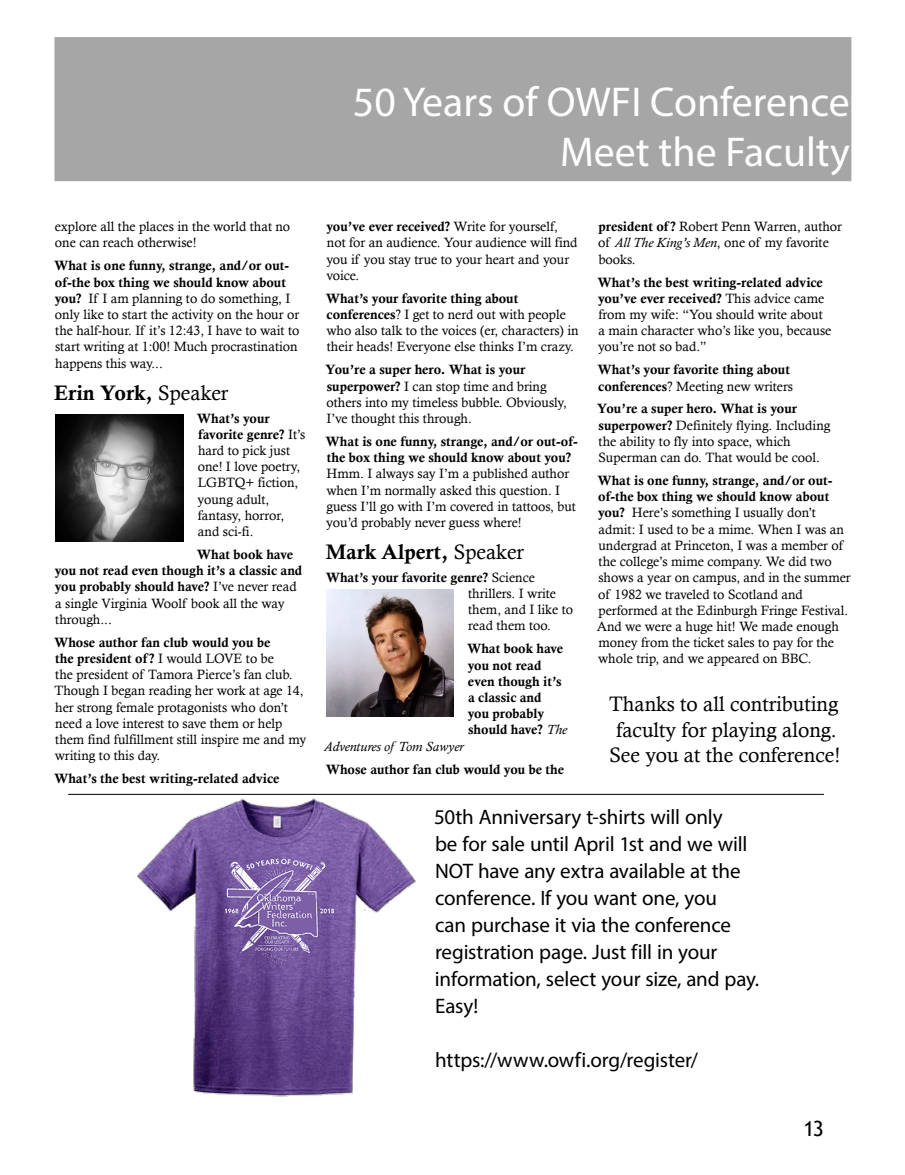
<style>
.page{position:relative;width:905px;height:1175px;background:#fff}
.page>*{position:absolute;margin:0;border:0;box-sizing:border-box;transform-origin:0 0}
.t1{font:41.85px/50.2px "Myriad Pro";color:#fff;text-align:right}
.t2{font:21px/27px "Myriad Pro";letter-spacing:-.01em;color:#000}
.t3{font:21px "Calis MT Bol";color:#000}
.t4{font:21px "Trebuchet MS";color:#000}
.t5{font:20.85px/25px "Calisto";color:#000;text-align:center}
.t6{font:13.5px/16.2px "Calisto";color:#000}
.t7{font:13.5px/16.2px "Calis MT Bol";color:#000}
.t8{font:italic 13.5px "Calisto";color:#000}
.s1{font-family:"Calis MT Bol"}
.s2{font-family:"Calisto";font-size:20.85px}
.s3{font-family:"Calisto"}
.s4{font-family:"Calisto";font-style:italic}
.s5{font-style:italic}
</style>
<div class="page">
<div style="left:55px;top:38px;width:795px;height:142px;background:#a6a6a6"></div>
<img style="left:56px;top:414px;width:128px;height:128px">
<img style="left:326px;top:589px;width:128px;height:127px">
<img style="left:137px;top:798px;width:279px;height:299px">
<hr style="left:68px;top:794px;width:755px;height:1px;background:#000">
<h1 class="t1" style="left:353px;top:76px;width:498px">50 Years of OWFI Conference<br>Meet the Faculty</h1>
<p class="t6" style="left:55px;top:218px;width:237px">explore all the places in the world that no one can reach otherwise!</p>
<p class="t7" style="left:54px;top:257px;width:237px">What is one funny, strange, and/or out&shy;of-the box thing we should know about</p>
<p class="t6" style="left:55px;top:290px;width:246px"><span class="s1">you?</span> If I am planning to do something, I only like to start the activity on the hour or the half-hour. If it’s 12:43, I have to wait to start writing at 1:00! Much procrastination happens this way...</p>
<h2 class="t3" style="left:54px;top:380px;width:176px">Erin York, <span class="s2">Speaker</span></h2>
<p class="t7" style="left:197px;top:410px;width:110px">What’s your favorite genre? <span class="s3">It’s</span></p>
<p class="t6" style="left:197px;top:442px;width:104px">hard to pick just one! I love poetry,<br>LGBTQ+ fiction, young adult, fantasy, horror, and sci-fi.</p>
<p class="t7" style="left:55px;top:546px;width:249px;text-indent:142px">What book have you not read even though it’s a classic and you probably should have? <span class="s3">I’ve never read</span></p>
<p class="t6" style="left:55px;top:594px;width:231px">a single Virginia Woolf book all the way through...</p>
<p class="t7" style="left:54px;top:634px;width:221px">Whose author fan club would you be the president of ? <span class="s3">I would LOVE to be</span></p>
<p class="t6" style="left:54px;top:666px;width:253px">the president of Tamora Pierce’s fan club.<br>Though I began reading her work at age 14, her strong female protagonists who don’t need a love interest to save them or help them find fulfillment still inspire me and my writing to this day.</p>
<p class="t7" style="left:54px;top:770px;width:227px">What’s the best writing-related advice</p>
<p class="t7" style="left:326px;top:218px;width:233px">you’ve ever received? <span class="s3">Write for yourself,</span></p>
<p class="t6" style="left:326px;top:234px;width:253px">not for an audience. Your audience will find you if you stay true to your heart and your voice.</p>
<p class="t7" style="left:325px;top:290px;width:194px">What’s your favorite thing about</p>
<p class="t6" style="left:326px;top:306px;width:254px"><span class="s1">conferences</span>? I get to nerd out with people who also talk to the voices (er, characters) in their heads! Everyone else thinks I’m crazy.</p>
<p class="t7" style="left:325px;top:361px;width:201px">You’re a super hero. What is your</p>
<p class="t6" style="left:326px;top:378px;width:242px"><span class="s1">superpower?</span> I can stop time and bring others into my timeless bubble. Obviously,<br>I’ve thought this through.</p>
<p class="t7" style="left:325px;top:433px;width:254px">What is one funny, strange, and/or out-of&shy;the box thing we should know about you?</p>
<p class="t6" style="left:326px;top:465px;width:251px">Hmm. I always say I’m a published author when I’m normally asked this question. I guess I’ll go with I’m covered in tattoos, but you’d probably never guess where!</p>
<h2 class="t3" style="left:326px;top:540px;width:200px">Mark Alpert, <span class="s2">Speaker</span></h2>
<p class="t7" style="left:326px;top:569px;width:211px">What’s your favorite genre? <span class="s3">Science</span></p>
<p class="t6" style="left:468px;top:585px;width:106px">thrillers. I write them, and I like to read them too.</p>
<p class="t7" style="left:467px;top:640px;width:102px">What book have you not read even though it’s a classic and<br>you probably should have? <span class="s4">The</span></p>
<p class="t8" style="left:324px;top:738px;width:141px">Adventures of Tom Sawyer</p>
<p class="t7" style="left:326px;top:761px;width:240px">Whose author fan club would you be the</p>
<p class="t6" style="left:598px;top:218px;width:245px"><span class="s1">president of ?</span> Robert Penn Warren, author of <span class="s5">All The King’s Men</span>, one of my favorite books.</p>
<p class="t7" style="left:597px;top:274px;width:228px">What’s the best writing-related advice you’ve ever received? <span class="s3">This advice came</span></p>
<p class="t6" style="left:598px;top:306px;width:235px">from my wife: “You should write about a main character who’s like you, because you’re not so bad.”</p>
<p class="t7" style="left:597px;top:361px;width:194px">What’s your favorite thing about</p>
<p class="t6" style="left:598px;top:378px;width:196px"><span class="s1">conferences</span>? Meeting new writers</p>
<p class="t7" style="left:597px;top:401px;width:201px">You’re a super hero. What is your</p>
<p class="t6" style="left:598px;top:417px;width:233px"><span class="s1">superpower?</span> Definitely flying. Including the ability to fly into space, which<br>Superman can do. That would be cool.</p>
<p class="t7" style="left:597px;top:472px;width:237px">What is one funny, strange, and/or out&shy;of-the box thing we should know about</p>
<p class="t6" style="left:596px;top:504px;width:255px"><span class="s1">you?</span> Here’s something I usually don’t admit: I used to be a mime. When I was an undergrad at Princeton, I was a member of the college’s mime company. We did two shows a year on campus, and in the summer of 1982 we traveled to Scotland and performed at the Edinburgh Fringe Festival.<br>And we were a huge hit! We made enough money from the ticket sales to pay for the whole trip, and we appeared on BBC.</p>
<h3 class="t5" style="left:609px;top:691px;width:233px">Thanks to all contributing faculty for playing along.<br>See you at the conference!</h3>
<p class="t2" style="left:434px;top:803px;width:326px">50th Anniversary t-shirts will only<br>be for sale until April 1st and we will<br>NOT have any extra available at the conference. If you want one, you<br>can purchase it via the conference registration page. Just fill in your information, select your size, and pay.<br>Easy!</p>
<h2 class="t2" style="left:435px;top:1046px;width:264px">https://www.owfi.org/register/</h2>
<h2 class="t4" style="left:803px;top:1115px;width:22px">13</h2>
</div>
